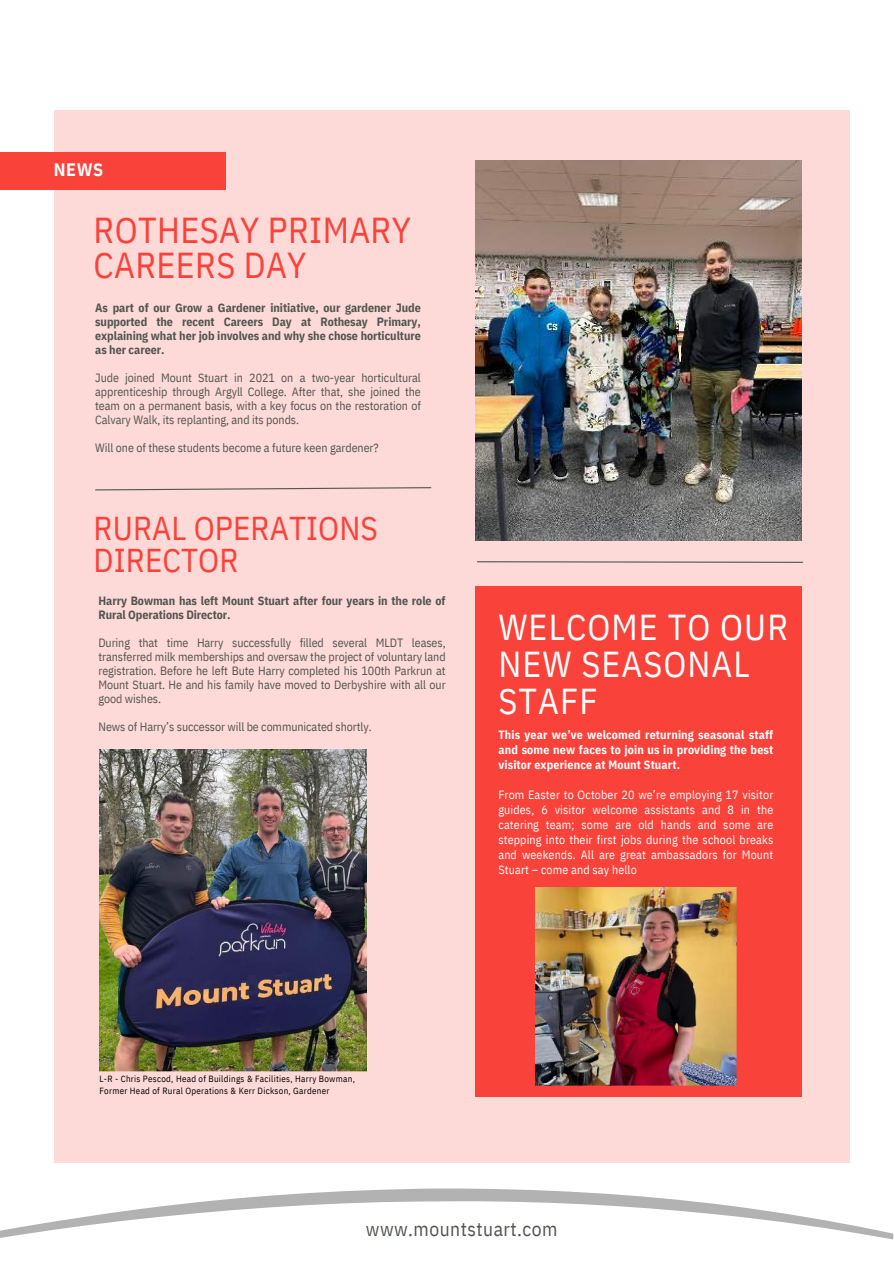
<style>
.page{position:relative;width:894px;height:1264px;background:#fff}
.page>*{position:absolute;margin:0;border:0;box-sizing:border-box;transform-origin:0 0}
.t1{font:36px/37.2px "IBM Plex Sans Cond";letter-spacing:.03em;color:#fff}
.t2{font:36px/34.8px "IBM Plex Sans Cond";letter-spacing:.01em;color:#f9423a}
.t3{font:33px/32.7px "IBM Plex Sans Cond";letter-spacing:.005em;color:#f9423a}
.t4{font:19.5px "IBM Plex Sans Cond";letter-spacing:.025em;color:#515650}
.t5{font:700 18px "IBM Plex Sans Cond";color:#fff}
.t6{font:12px/14px "IBM Plex Sans Cond";letter-spacing:-.005em;color:#515650;text-align:justify}
.t7{font:700 12px/14px "IBM Plex Sans Cond";letter-spacing:-.005em;color:#515650}
.t8{font:12px/15px "IBM Plex Sans Cond";letter-spacing:.01em;color:#fff;text-align:justify}
.t9{font:700 12px/15px "IBM Plex Sans Cond";letter-spacing:.01em;color:#fff;text-align:justify}
.t10{font:9px/12px "IBM Plex Sans Cond";letter-spacing:.03em;color:#000}
</style>
<div class="page">
<svg style="left:0;top:1188px;width:893px;height:51px"></svg>
<div style="left:54px;top:110px;width:795px;height:1052px;background:#fdd9d7"></div>
<div style="left:0;top:153px;width:226px;height:37px;background:#f9423a"></div>
<svg style="left:95px;top:487px;width:337px;height:4px"></svg>
<div style="left:475px;top:586px;width:326px;height:510px;background:#f9423a"></div>
<svg style="left:477px;top:561px;width:327px;height:2px"></svg>
<img style="left:475px;top:160px;width:327px;height:380px">
<img style="left:99px;top:749px;width:267px;height:321px">
<img style="left:535px;top:887px;width:201px;height:198px">
<h3 class="t5" style="left:54px;top:158px;width:51px">NEWS</h3>
<h1 class="t2" style="left:94px;top:212px;width:319px">ROTHESAY PRIMARY<br>CAREERS DAY</h1>
<p class="t7" style="left:95px;top:300px;width:327px;text-align:justify">As part of our Grow a Gardener initiative, our gardener Jude supported the recent Careers Day at Rothesay Primary, explaining what her job involves and why she chose horticulture as her career.</p>
<p class="t6" style="left:95px;top:370px;width:327px">Jude joined Mount Stuart in 2021 on a two-year horticultural apprenticeship through Argyll College. After that, she joined the team on a permanent basis, with a key focus on the restoration of Calvary Walk, its replanting, and its ponds.</p>
<p class="t6" style="left:95px;top:440px;width:285px">Will one of these students become a future keen gardener?</p>
<h2 class="t3" style="left:94px;top:511px;width:286px">RURAL OPERATIONS<br>DIRECTOR</h2>
<p class="t7" style="left:98px;top:593px;width:348px">Harry Bowman has left Mount Stuart after four years in the role of<br>Rural Operations Director.</p>
<p class="t6" style="left:98px;top:635px;width:348px">During that time Harry successfully filled several MLDT leases, transferred milk memberships and oversaw the project of voluntary land registration. Before he left Bute Harry completed his 100th Parkrun at Mount Stuart. He and his family have moved to Derbyshire with all our good wishes.</p>
<p class="t6" style="left:98px;top:719px;width:275px">News of Harry’s successor will be communicated shortly.</p>
<h1 class="t1" style="left:498px;top:607px;width:291px">WELCOME TO OUR<br>NEW SEASONAL<br>STAFF</h1>
<p class="t9" style="left:498px;top:726px;width:276px">This year we’ve welcomed returning seasonal staff and some new faces to join us in providing the best visitor experience at Mount Stuart.</p>
<p class="t8" style="left:498px;top:786px;width:276px">From Easter to October 20 we’re employing 17 visitor guides, 6 visitor welcome assistants and 8 in the catering team; some are old hands and some are stepping into their first jobs during the school breaks and weekends. All are great ambassadors for Mount Stuart – come and say hello</p>
<p class="t10" style="left:99px;top:1072px;width:257px">L-R - Chris Pescod, Head of Buildings &amp; Facilities, Harry Bowman,<br>Former Head of Rural Operations &amp; Kerr Dickson, Gardener</p>
<h3 class="t4" style="left:366px;top:1215px;width:193px">www.mountstuart.com</h3>
</div>
